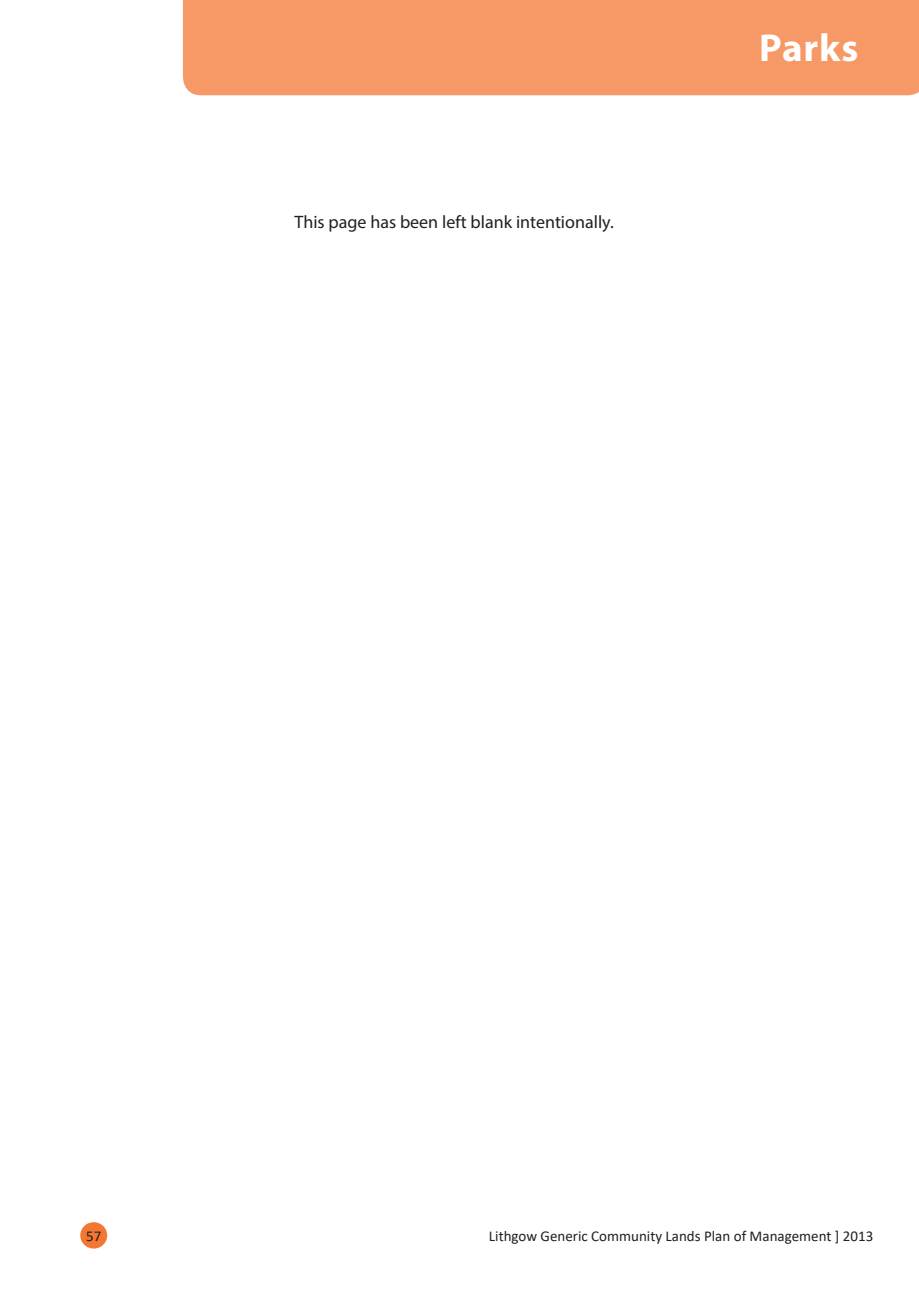
<style>
.page{position:relative;width:919px;height:1289px;background:#fff}
.page>*{position:absolute;margin:0;border:0;box-sizing:border-box;transform-origin:0 0}
.t1{font:700 39px "Myriad Pro";letter-spacing:.025em;color:#fff}
.t2{font:18px "Myriad Pro";color:#231f20}
.t3{font:15px "Calibri";color:#231f20}
</style>
<div class="page">
<div style="left:183px;top:0;width:735px;height:95px;background:#f69966"></div>
<div style="left:80px;top:1222px;width:27px;height:26px;background:#f37733;border-radius:50%"></div>
<p class="t2" style="left:294px;top:211px;width:321px">This page has been left blank intentionally.</p>
<p class="t1" style="left:759px;top:23px;width:101px">Parks</p>
<p class="t3" style="left:86px;top:1225px;width:17px">57</p>
<p class="t3" style="left:489px;top:1225px;width:386px">Lithgow Generic Community Lands Plan of Management ] 2013</p>
</div>
